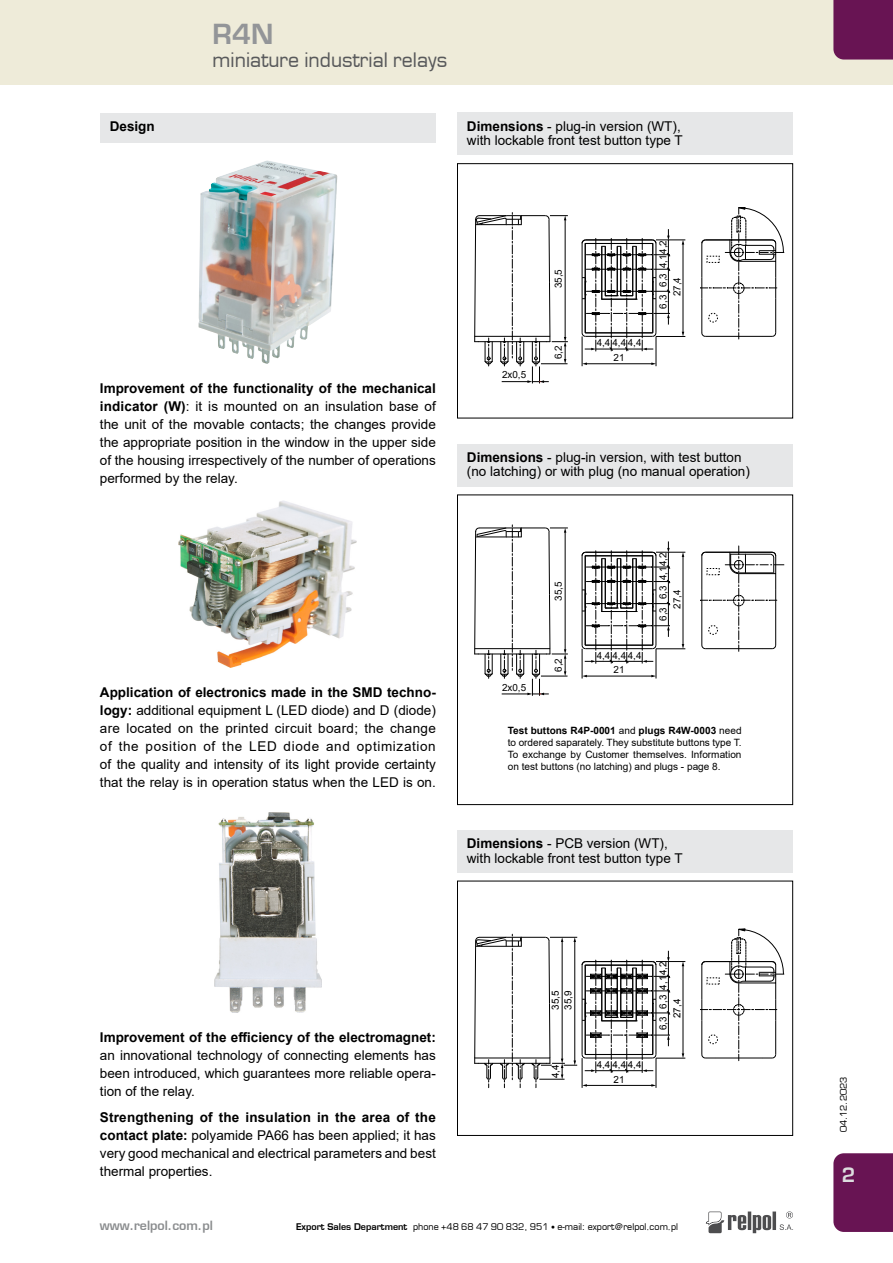
<style>
.page{position:relative;width:893px;height:1263px;background:#fff}
.page>*{position:absolute;margin:0;border:0;box-sizing:border-box;transform-origin:0 0}
.t1{font:700 27px "Euromode";color:#939598}
.t2{font:19.5px "Euromode";color:#58595b}
.t3{font:700 19.5px "Euromode";color:#dcddde}
.t4{font:13.5px/18px "Arial";color:#000;text-align:justify}
.t5{font:700 13.5px "Arial";color:#000}
.t6{font:700 12.45px "Euromode";color:#8a8c8e}
.t7{font:10.05px/12px "Arial";color:#000;text-align:justify}
.t8{font:9.9px/14.5px "Arial";color:#000;text-align:center}
.t9{font:9px "Euromode";color:#000}
.s1{font-weight:700}
.s2{font-size:7.5px}
</style>
<div class="page">
<svg style="left:706px;top:1211px;width:87px;height:22px"></svg>
<div style="left:0;top:0;width:893px;height:85px;background:#eeebd9"></div>
<div style="left:833px;top:1153px;width:60px;height:79px;background:#681453"></div>
<div style="left:833px;top:0;width:60px;height:60px;background:#681453"></div>
<div style="left:100px;top:113px;width:336px;height:29px;background:#e6e7e8"></div>
<img style="left:198px;top:161px;width:69px;height:188px">
<img style="left:179px;top:500px;width:178px;height:168px">
<img style="left:214px;top:812px;width:108px;height:200px">
<div style="left:457px;top:113px;width:336px;height:42px;background:#e6e7e8"></div>
<div style="left:457px;top:444px;width:336px;height:42px;background:#e6e7e8"></div>
<div style="left:457px;top:163px;width:336px;height:255px;border:1px solid #000"></div>
<div style="left:457px;top:830px;width:336px;height:42px;background:#e6e7e8"></div>
<div style="left:457px;top:881px;width:336px;height:255px;border:1px solid #000"></div>
<svg style="left:581px;top:541px;width:104px;height:137px"></svg>
<svg style="left:701px;top:546px;width:83px;height:105px"></svg>
<hr style="left:656px;top:336px;width:1px;height:30px;background:#000">
<hr style="left:582px;top:336px;width:1px;height:30px;background:#000">
<hr style="left:586px;top:363px;width:66px;height:1px;background:#000">
<svg style="left:582px;top:362px;width:5px;height:3px"></svg>
<svg style="left:651px;top:362px;width:5px;height:3px"></svg>
<svg style="left:581px;top:229px;width:104px;height:122px"></svg>
<svg style="left:701px;top:207px;width:83px;height:132px"></svg>
<svg style="left:472px;top:112px;width:96px;height:584px"></svg>
<svg style="left:701px;top:929px;width:83px;height:132px"></svg>
<svg style="left:472px;top:804px;width:213px;height:284px"></svg>
<p class="t5" style="left:110px;top:117px;width:47px">Design</p>
<h1 class="t1" style="left:213px;top:18px;width:62px">R4N</h1>
<h2 class="t2" style="left:213px;top:48px;width:236px">miniature industrial relays</h2>
<p class="t4" style="left:467px;top:119px;width:217px;line-height:14.2px"><span class="s1">Dimensions</span> - plug-in version (WT), with lockable front test button type T</p>
<p class="t4" style="left:100px;top:379px;width:338px"><span class="s1">Improvement of the functionality of the mechanical indicator (W)</span>: it is mounted on an insulation base of the unit of the movable contacts; the changes provide the appropriate position in the window in the upper side of the housing irrespectively of the number of operations performed by the relay.</p>
<p class="t4" style="left:100px;top:683px;width:338px"><span class="s1">Application of electronics made in the SMD techno&shy;logy:</span> additional equipment L (LED diode) and D (diode) are located on the printed circuit board; the change of the position of the LED diode and optimization of the quality and intensity of its light provide certainty that the relay is in operation status when the LED is on.</p>
<p class="t8" style="left:502px;top:367px;width:26px">2x0,5</p>
<p class="t8" style="left:551px;top:288px;width:21px;rotate:-90deg">35,5</p>
<p class="t8" style="left:551px;top:359px;width:15px;rotate:-90deg">6,2</p>
<p class="t8" style="left:597px;top:336px;width:46px">4,4 4,4 4,4<br>21</p>
<p class="t8" style="left:655px;top:309px;width:70px;rotate:-90deg">6,3 6,3 4,14,2</p>
<p class="t8" style="left:670px;top:296px;width:21px;rotate:-90deg">27,4</p>
<p class="t4" style="left:467px;top:450px;width:284px;line-height:14.2px"><span class="s1">Dimensions</span> - plug-in version, with test button (no latching) or with plug (no manual operation)</p>
<p class="t8" style="left:502px;top:680px;width:26px">2x0,5</p>
<p class="t8" style="left:551px;top:600px;width:21px;rotate:-90deg">35,5</p>
<p class="t8" style="left:551px;top:672px;width:15px;rotate:-90deg">6,2</p>
<p class="t8" style="left:597px;top:648px;width:46px">4,4 4,4 4,4<br>21</p>
<p class="t8" style="left:655px;top:621px;width:70px;rotate:-90deg">6,3 6,3 4,14,2</p>
<p class="t8" style="left:670px;top:609px;width:21px;rotate:-90deg">27,4</p>
<p class="t7" style="left:508px;top:724px;width:235px"><span class="s1">Test buttons R4P-0001</span> and <span class="s1">plugs R4W-0003</span> need to ordered saparately. They substitute buttons type T.<br>To exchange by Customer themselves. Information on test buttons (no latching) and plugs - page 8.</p>
<p class="t4" style="left:467px;top:836px;width:217px;line-height:14.2px"><span class="s1">Dimensions</span> - PCB version (WT), with lockable front test button type T</p>
<p class="t5" style="left:100px;top:1027px;width:337px">Improvement of the efficiency of the electromagnet:</p>
<p class="t4" style="left:100px;top:1046px;width:337px">an innovational technology of connecting elements has been introduced, which guarantees more reliable opera&shy;tion of the relay.</p>
<p class="t4" style="left:100px;top:1108px;width:337px"><span class="s1">Strengthening of the insulation in the area of the contact plate:</span> polyamide PA66 has been applied; it has very good mechanical and electrical parameters and best thermal properties.</p>
<p class="t8" style="left:549px;top:1010px;width:21px;line-height:12.6px;text-align:left;rotate:-90deg">35,5<br>35,9</p>
<p class="t8" style="left:548px;top:1078px;width:15px;rotate:-90deg">4,4</p>
<p class="t8" style="left:597px;top:1057px;width:46px">4,4 4,4 4,4<br>21</p>
<p class="t8" style="left:655px;top:1030px;width:70px;rotate:-90deg">6,3 6,3 4,14,2</p>
<p class="t8" style="left:670px;top:1018px;width:21px;rotate:-90deg">27,4</p>
<p class="t6" style="left:100px;top:1218px;width:114px">www.relpol.com.pl</p>
<p class="t9" style="left:296px;top:1221px;width:384px"><span class="s1">Export Sales Department</span> phone +48 68 47 90 832, 951 <span class="s2">•</span> e-mail: export@relpol.com.pl</p>
<p class="t9" style="left:838px;top:1132px;width:57px;rotate:-90deg">04.12.2023</p>
<h2 class="t3" style="left:842px;top:1163px;width:15px">2</h2>
</div>
